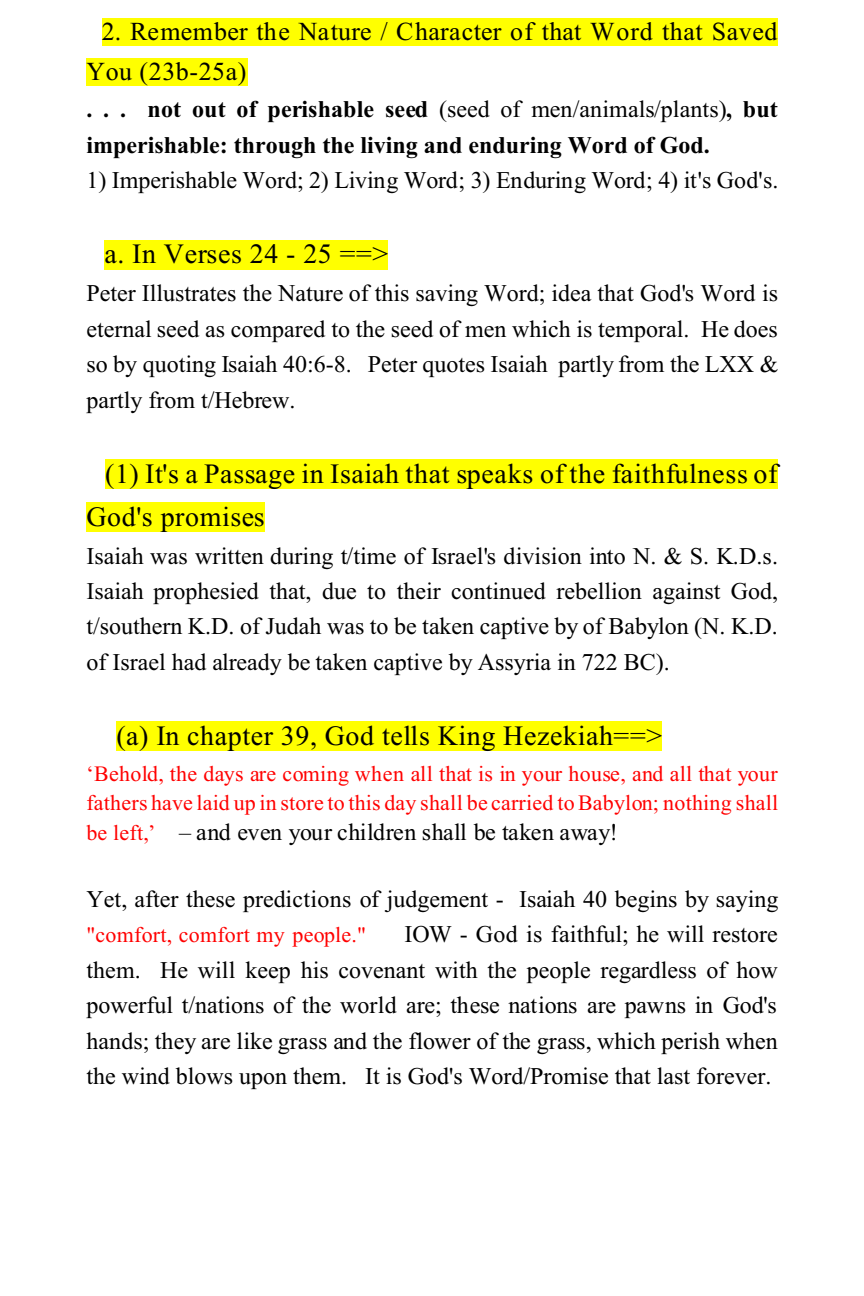
<style>
.page{position:relative;width:864px;height:1296px;background:#fff}
.page>*{position:absolute;margin:0;border:0;box-sizing:border-box;transform-origin:0 0}
.t1{font:28px/42.8px "Times New Roman";letter-spacing:.02em;color:#000}
.t2{font:26px/39.8px "Times New Roman";letter-spacing:.025em;color:#000}
.t3{font:24px/35.4px "Times New Roman";color:#000;text-align:justify}
.t4{font:700 24px/36px "Times New Roman";color:#000}
.t5{font:24px "Times New Roman";letter-spacing:-.03em;color:#000}
.t6{font:22px/28.8px "Times New Roman";letter-spacing:.01em;color:#f00}
.s1{font-weight:400}
.s2{font-size:22px;color:#f00}
</style>
<div class="page">
<div style="left:102px;top:18px;width:515px;height:27px;background:#ff0"></div>
<div style="left:617px;top:18px;width:37px;height:27px;background:#ff0"></div>
<div style="left:654px;top:18px;width:124px;height:27px;background:#ff0"></div>
<div style="left:86px;top:58px;width:162px;height:27px;background:#ff0"></div>
<div style="left:104px;top:240px;width:284px;height:29px;background:#ff0"></div>
<div style="left:105px;top:460px;width:295px;height:29px;background:#ff0"></div>
<div style="left:400px;top:460px;width:378px;height:29px;background:#ff0"></div>
<div style="left:86px;top:502px;width:179px;height:29px;background:#ff0"></div>
<div style="left:116px;top:722px;width:546px;height:29px;background:#ff0"></div>
<p class="t2" style="left:86px;top:14px;width:693px;text-indent:15px">2. Remember the Nature / Character of that Word that Saved<br>You (23b-25a)</p>
<p class="t4" style="left:86px;top:94px;width:693px">. . . not out of perishable seed <span class="s1">(seed of men/animals/plants)</span>, but imperishable: through the living and enduring Word of God.</p>
<p class="t3" style="left:86px;top:164px;width:694px">1) Imperishable Word; 2) Living Word; 3) Enduring Word; 4) it's God's.</p>
<p class="t1" style="left:104px;top:235px;width:285px">a. In Verses 24 - 25 ==&gt;</p>
<p class="t3" style="left:86px;top:278px;width:694px">Peter Illustrates the Nature of this saving Word; idea that God's Word is eternal seed as compared to the seed of men which is temporal. He does so by quoting Isaiah 40:6-8. Peter quotes Isaiah partly from the LXX &amp; partly from t/Hebrew.</p>
<p class="t1" style="left:86px;top:455px;width:693px;text-indent:19px">(1) It's a Passage in Isaiah that speaks of the faithfulness of<br>God's promises</p>
<p class="t3" style="left:86px;top:540px;width:693px">Isaiah was written during t/time of Israel's division into N. &amp; S. K.D.s.<br>Isaiah prophesied that, due to their continued rebellion against God, t/southern K.D. of Judah was to be taken captive by of Babylon (N. K.D. of Israel had already be taken captive by Assyria in 722 BC).</p>
<p class="t1" style="left:116px;top:717px;width:547px">(a) In chapter 39, God tells King Hezekiah==&gt;</p>
<p class="t6" style="left:86px;top:762px;width:694px">‘Behold, the days are coming when all that is in your house, and all that your fathers have laid up in store to this day shall be carried to Babylon; nothing shall</p>
<p class="t5" style="left:86px;top:824px;width:533px"><span class="s2">be left,’</span> – and even your children shall be taken away!</p>
<p class="t3" style="left:86px;top:884px;width:694px">Yet, after these predictions of judgement - Isaiah 40 begins by saying</p>
<p class="t6" style="left:86px;top:923px;width:281px">"comfort, comfort my people."</p>
<p class="t3" style="left:86px;top:919px;width:693px;text-indent:318px">IOW - God is faithful; he will restore them. He will keep his covenant with the people regardless of how powerful t/nations of the world are; these nations are pawns in God's hands; they are like grass and the flower of the grass, which perish when the wind blows upon them. It is God's Word/Promise that last forever.</p>
</div>
